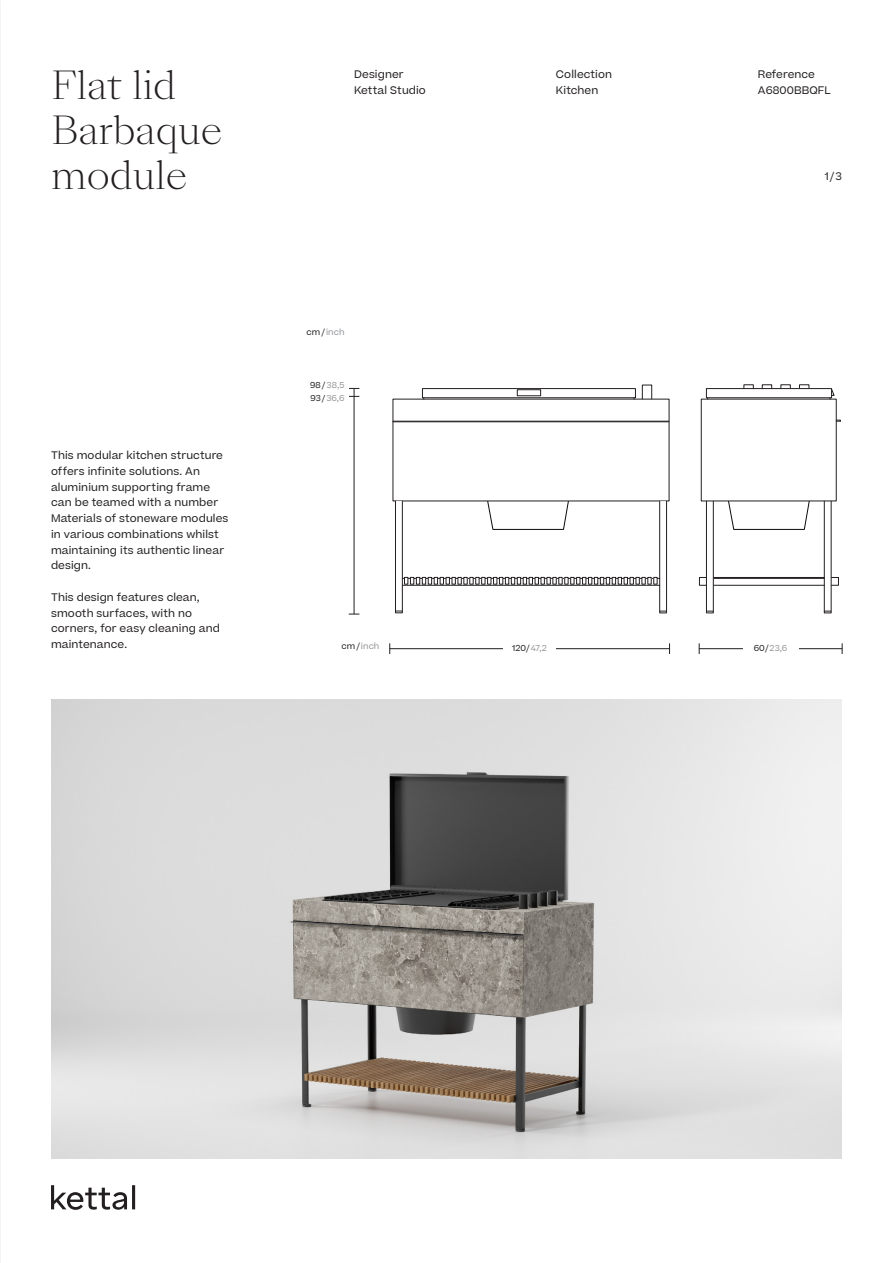
<style>
.page{position:relative;width:893px;height:1263px;background:#fff}
.page>*{position:absolute;margin:0;border:0;box-sizing:border-box;transform-origin:0 0}
.t1{font:300 37.5px/45px "Sang Bleu Kingdom";color:#231f20}
.t2{font:10.5px/15.8px "Beatrice";letter-spacing:.01em;color:#231f20}
.t3{font:8.25px "Beatrice";letter-spacing:.01em;color:#939598}
.t4{font:8.25px "Beatrice";color:#231f20}
.s1{color:#231f20}
.s2{color:#939598}
</style>
<div class="page">
<hr style="left:699px;top:648px;width:143px;height:1px;background:#231f20">
<hr style="left:390px;top:648px;width:279px;height:1px;background:#231f20">
<hr style="left:354px;top:389px;width:1px;height:225px;background:#231f20">
<div style="left:743px;top:641px;width:55px;height:14px;background:#fff"></div>
<div style="left:503px;top:641px;width:53px;height:14px;background:#fff"></div>
<svg style="left:51px;top:1185px;width:84px;height:25px"></svg>
<img style="left:51px;top:699px;width:791px;height:460px">
<hr style="left:713px;top:585px;width:111px;height:1px;background:#231f20">
<div style="left:824px;top:501px;width:7px;height:112px;border:1px solid #231f20"></div>
<div style="left:699px;top:577px;width:8px;height:8px;border:1px solid #231f20"></div>
<div style="left:831px;top:577px;width:8px;height:8px;border:1px solid #231f20"></div>
<hr style="left:713px;top:578px;width:111px;height:1px;background:#231f20">
<hr style="left:713px;top:577px;width:111px;height:1px;background:#231f20">
<div style="left:706px;top:501px;width:7px;height:112px;background:#fff;border:1px solid #231f20"></div>
<div style="left:659px;top:501px;width:8px;height:112px;background:#fff;border:1px solid #231f20"></div>
<div style="left:395px;top:501px;width:8px;height:112px;background:#fff;border:1px solid #231f20"></div>
<hr style="left:589px;top:578px;width:71px;height:1px;background:#231f20">
<hr style="left:402px;top:578px;width:187px;height:1px;background:#231f20">
<hr style="left:402px;top:585px;width:258px;height:1px;background:#231f20">
<svg style="left:404px;top:577px;width:253px;height:7px"></svg>
<div style="left:422px;top:388px;width:214px;height:10px;border:1px solid #231f20"></div>
<div style="left:517px;top:389px;width:24px;height:7px;border:1px solid #231f20"></div>
<div style="left:642px;top:385px;width:10px;height:14px;border:1px solid #231f20"></div>
<svg style="left:393px;top:398px;width:276px;height:135px"></svg>
<svg style="left:701px;top:385px;width:140px;height:148px"></svg>
<h1 class="t1" style="left:51px;top:64px;width:127px">Flat lid</h1>
<h1 class="t1" style="left:51px;top:109px;width:173px">Barbaque module</h1>
<p class="t2" style="left:51px;top:447px;width:179px">This modular kitchen structure offers infinite solutions. An aluminium supporting frame can be teamed with a number<br>Materials of stoneware modules in various combinations whilst maintaining its authentic linear design.</p>
<p class="t2" style="left:51px;top:589px;width:170px">This design features clean, smooth surfaces, with no corners, for easy cleaning and maintenance.</p>
<p class="t2" style="left:354px;top:66px;width:73px">Designer<br>Kettal Studio</p>
<p class="t2" style="left:556px;top:66px;width:58px">Collection<br>Kitchen</p>
<p class="t2" style="left:758px;top:66px;width:59px">Reference</p>
<p class="t2" style="left:758px;top:82px;width:74px">A6800BBQFL</p>
<p class="t3" style="left:307px;top:327px;width:39px"><span class="s1">cm/</span> inch</p>
<p class="t3" style="left:310px;top:380px;width:36px"><span class="s1">98/</span>38,5</p>
<p class="t3" style="left:310px;top:393px;width:36px"><span class="s1">93/</span>36,6</p>
<p class="t2" style="left:825px;top:168px;width:19px">1/3</p>
<p class="t3" style="left:341px;top:640px;width:39px"><span class="s1">cm/</span> inch</p>
<p class="t4" style="left:512px;top:643px;width:36px">120/<span class="s2">47,2</span></p>
<p class="t3" style="left:754px;top:643px;width:35px"><span class="s1">60/</span>23,6</p>
</div>
